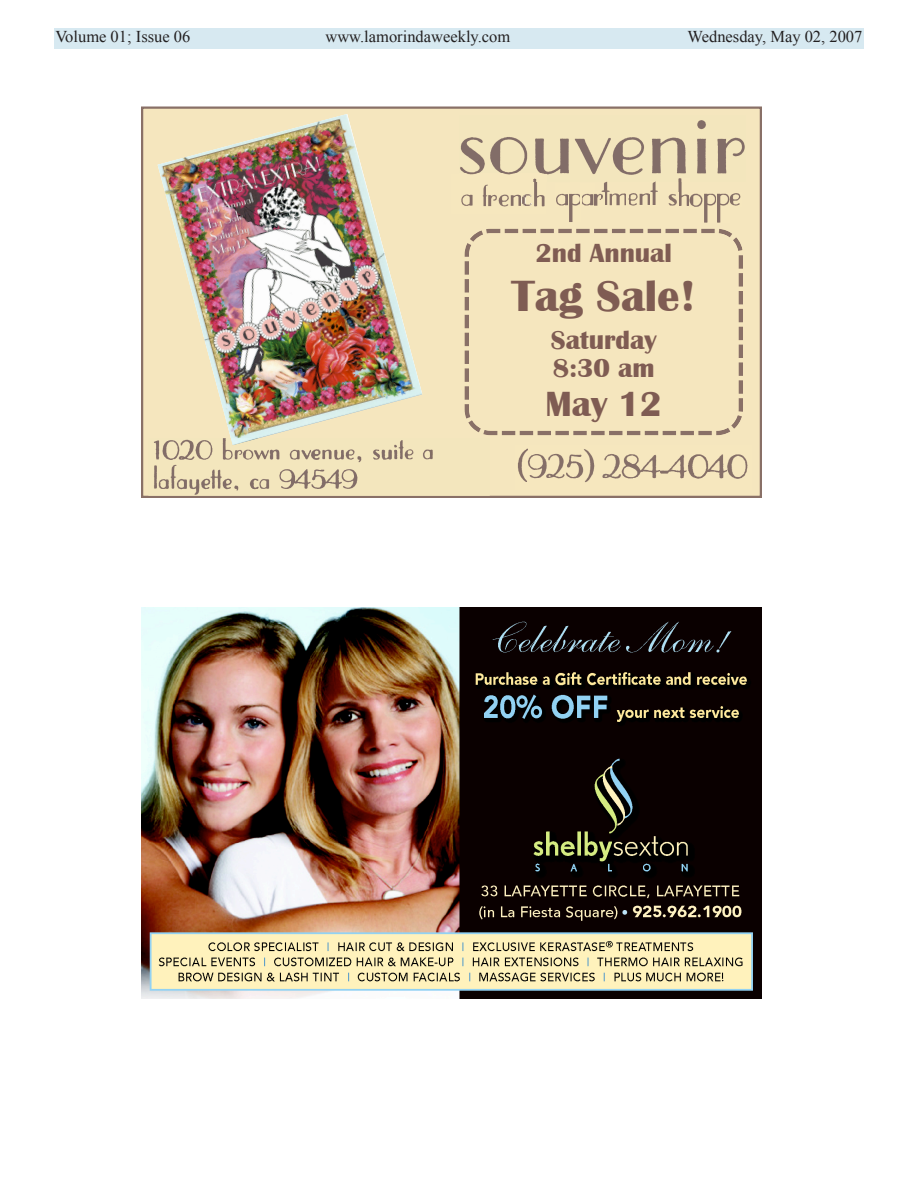
<style>
.page{position:relative;width:918px;height:1188px;background:#fff}
.page>*{position:absolute;margin:0;border:0;box-sizing:border-box;transform-origin:0 0}
.t1{font:700 45px "Britannic";color:#7f5c53}
.t2{font:700 36px "Britannic";color:#7f5c53}
.t3{font:700 27px/28.5px "Britannic";color:#7f5c53}
.t4{font:16.5px "Times New Roman";color:#232021}
</style>
<div class="page">
<div style="left:626px;top:28px;width:238px;height:21px;background:#d7e9f1"></div>
<div style="left:54px;top:28px;width:574px;height:21px;background:#d7e9f1"></div>
<div style="left:143px;top:109px;width:617px;height:387px;background:#f5e6be"></div>
<div style="left:141px;top:106px;width:621px;height:392px;border:2px solid #897067"></div>
<img style="left:158px;top:114px;width:264px;height:324px">
<img style="left:460px;top:120px;width:285px;height:62px">
<img style="left:518px;top:448px;width:230px;height:35px">
<img style="left:460px;top:181px;width:87px;height:26px">
<img style="left:460px;top:173px;width:87px;height:8px">
<img style="left:678px;top:181px;width:12px;height:25px">
<svg style="left:678px;top:178px;width:12px;height:3px"></svg>
<img style="left:556px;top:193px;width:12px;height:13px">
<img style="left:582px;top:193px;width:12px;height:13px">
<img style="left:595px;top:191px;width:7px;height:15px">
<img style="left:602px;top:182px;width:8px;height:9px">
<img style="left:651px;top:182px;width:7px;height:23px">
<img style="left:610px;top:193px;width:40px;height:13px">
<svg style="left:602px;top:191px;width:8px;height:14px"></svg>
<svg style="left:651px;top:192px;width:1px;height:13px"></svg>
<svg style="left:627px;top:193px;width:1px;height:12px"></svg>
<img style="left:730px;top:193px;width:11px;height:13px">
<img style="left:690px;top:194px;width:13px;height:13px">
<img style="left:669px;top:194px;width:8px;height:12px">
<img style="left:522px;top:192px;width:10px;height:15px">
<img style="left:569px;top:194px;width:11px;height:28px">
<svg style="left:569px;top:194px;width:1px;height:12px"></svg>
<img style="left:704px;top:194px;width:25px;height:28px">
<svg style="left:716px;top:194px;width:1px;height:28px"></svg>
<img style="left:148px;top:438px;width:342px;height:58px">
<img style="left:231px;top:438px;width:28px;height:7px">
<svg style="left:465px;top:229px;width:278px;height:206px"></svg>
<img style="left:141px;top:608px;width:621px;height:391px">
<p class="t4" style="left:55px;top:28px;width:136px">Volume 01; Issue 06</p>
<p class="t4" style="left:325px;top:28px;width:186px">www.lamorindaweekly.com</p>
<p class="t4" style="left:688px;top:28px;width:176px">Wednesday, May 02, 2007</p>
<h3 class="t3" style="left:535px;top:239px;width:138px">2nd Annual</h3>
<h1 class="t1" style="left:512px;top:274px;width:186px">Tag Sale!</h1>
<h3 class="t3" style="left:551px;top:326px;width:107px">Saturday<br>8:30 am</h3>
<h2 class="t2" style="left:546px;top:386px;width:118px">May 12</h2>
</div>
